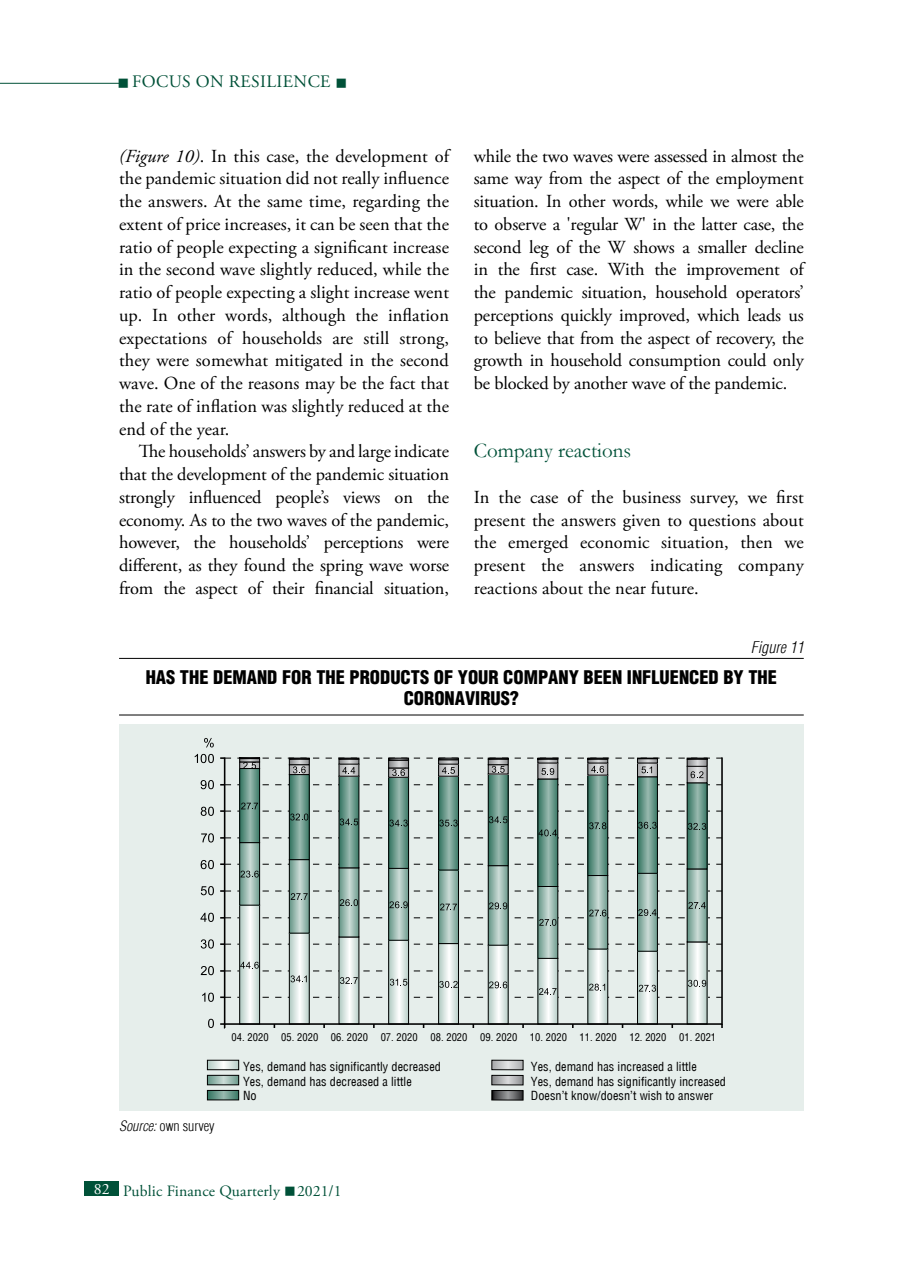
<style>
.page{position:relative;width:903px;height:1275px;background:#fff}
.page>*{position:absolute;margin:0;border:0;box-sizing:border-box;transform-origin:0 0}
.t1{font:21px "Garamond";color:#005138}
.t2{font:18.38px/22.8px "Adobe Garamond Pro";letter-spacing:-.01em;color:#000;text-align:justify}
.t3{font:900 condensed 18.38px/21px "H Helvetica";color:#000;text-align:center}
.t4{font:17.5px "Adobe Garamond Pro";letter-spacing:.09em;color:#005138}
.t5{font:15.75px "Adobe Garamond Pro";color:#005138}
.t6{font:italic 300 condensed 15.75px "H Helvetica";letter-spacing:.005em;color:#000}
.t7{font:300 condensed 14px "H Helvetica";color:#000}
.t8{font:condensed 12.25px "H Helvetica";letter-spacing:.005em;color:#000}
.t9{font:condensed 10.5px "H Helvetica";letter-spacing:.005em;color:#000}
.s1{font-style:italic}
.s2{color:#fff}
</style>
<div class="page">
<hr style="left:0;top:83px;width:119px;height:1px;background:#005138">
<div style="left:84px;top:1181px;width:35px;height:15px;background:#005138"></div>
<hr style="left:119px;top:658px;width:685px;height:1px;background:#000">
<hr style="left:119px;top:715px;width:685px;height:1px;background:#000">
<div style="left:119px;top:724px;width:685px;height:387px;background:#e6eeeb"></div>
<svg style="left:220px;top:943px;width:501px;height:2px"></svg>
<svg style="left:220px;top:863px;width:501px;height:2px"></svg>
<svg style="left:220px;top:784px;width:501px;height:1px"></svg>
<svg style="left:220px;top:1023px;width:5px;height:5px"></svg>
<hr style="left:224px;top:758px;width:1px;height:266px;background:#000">
<hr style="left:721px;top:758px;width:2px;height:266px;background:#000">
<svg style="left:689px;top:944px;width:16px;height:78px"></svg>
<svg style="left:639px;top:953px;width:17px;height:69px"></svg>
<div style="left:637px;top:951px;width:21px;height:73px;border:1px solid #000"></div>
<svg style="left:590px;top:951px;width:16px;height:71px"></svg>
<div style="left:588px;top:949px;width:20px;height:75px;border:1px solid #000"></div>
<svg style="left:540px;top:960px;width:16px;height:62px"></svg>
<svg style="left:490px;top:947px;width:16px;height:75px"></svg>
<div style="left:488px;top:945px;width:20px;height:79px;border:1px solid #000"></div>
<svg style="left:440px;top:945px;width:17px;height:77px"></svg>
<div style="left:438px;top:943px;width:21px;height:81px;border:1px solid #000"></div>
<svg style="left:390px;top:942px;width:17px;height:80px"></svg>
<div style="left:388px;top:940px;width:21px;height:84px;border:1px solid #000"></div>
<svg style="left:341px;top:939px;width:16px;height:83px"></svg>
<svg style="left:291px;top:935px;width:16px;height:87px"></svg>
<div style="left:289px;top:933px;width:20px;height:91px;border:1px solid #000"></div>
<svg style="left:241px;top:926px;width:17px;height:96px"></svg>
<div style="left:239px;top:905px;width:21px;height:119px;border:1px solid #000"></div>
<svg style="left:689px;top:871px;width:16px;height:69px"></svg>
<div style="left:687px;top:869px;width:20px;height:73px;border:1px solid #000"></div>
<svg style="left:639px;top:875px;width:17px;height:74px"></svg>
<div style="left:637px;top:873px;width:21px;height:78px;border:1px solid #000"></div>
<svg style="left:590px;top:877px;width:16px;height:70px"></svg>
<div style="left:588px;top:875px;width:20px;height:74px;border:1px solid #000"></div>
<svg style="left:540px;top:888px;width:16px;height:69px"></svg>
<div style="left:538px;top:886px;width:20px;height:73px;border:1px solid #000"></div>
<svg style="left:490px;top:867px;width:16px;height:76px"></svg>
<div style="left:488px;top:865px;width:20px;height:80px;border:1px solid #000"></div>
<svg style="left:440px;top:872px;width:17px;height:70px"></svg>
<div style="left:438px;top:870px;width:21px;height:74px;border:1px solid #000"></div>
<svg style="left:390px;top:870px;width:17px;height:68px"></svg>
<div style="left:388px;top:868px;width:21px;height:72px;border:1px solid #000"></div>
<svg style="left:341px;top:870px;width:16px;height:65px"></svg>
<svg style="left:291px;top:861px;width:16px;height:70px"></svg>
<div style="left:289px;top:859px;width:20px;height:74px;border:1px solid #000"></div>
<svg style="left:241px;top:844px;width:17px;height:46px"></svg>
<div style="left:239px;top:842px;width:21px;height:63px;border:1px solid #000"></div>
<svg style="left:689px;top:784px;width:16px;height:83px"></svg>
<div style="left:687px;top:782px;width:20px;height:87px;border:1px solid #000"></div>
<svg style="left:639px;top:778px;width:17px;height:93px"></svg>
<div style="left:637px;top:776px;width:21px;height:97px;border:1px solid #000"></div>
<svg style="left:590px;top:778px;width:16px;height:96px"></svg>
<div style="left:588px;top:775px;width:20px;height:101px;border:1px solid #000"></div>
<svg style="left:540px;top:781px;width:16px;height:104px"></svg>
<div style="left:538px;top:779px;width:20px;height:108px;border:1px solid #000"></div>
<svg style="left:490px;top:778px;width:16px;height:86px"></svg>
<div style="left:488px;top:774px;width:20px;height:92px;border:1px solid #000"></div>
<svg style="left:440px;top:778px;width:17px;height:90px"></svg>
<div style="left:438px;top:776px;width:21px;height:94px;border:1px solid #000"></div>
<svg style="left:390px;top:779px;width:17px;height:88px"></svg>
<div style="left:388px;top:777px;width:21px;height:92px;border:1px solid #000"></div>
<svg style="left:341px;top:778px;width:16px;height:88px"></svg>
<div style="left:339px;top:776px;width:20px;height:92px;border:1px solid #000"></div>
<svg style="left:291px;top:778px;width:16px;height:80px"></svg>
<div style="left:289px;top:774px;width:20px;height:86px;border:1px solid #000"></div>
<svg style="left:241px;top:778px;width:17px;height:63px"></svg>
<div style="left:239px;top:768px;width:21px;height:75px;border:1px solid #000"></div>
<svg style="left:689px;top:778px;width:16px;height:3px"></svg>
<div style="left:687px;top:766px;width:20px;height:17px;border:1px solid #000"></div>
<hr style="left:225px;top:1023px;width:497px;height:2px;background:#000">
<svg style="left:240px;top:871px;width:19px;height:6px"></svg>
<svg style="left:220px;top:962px;width:502px;height:36px"></svg>
<svg style="left:220px;top:890px;width:502px;height:36px"></svg>
<svg style="left:220px;top:803px;width:502px;height:36px"></svg>
<svg style="left:220px;top:757px;width:502px;height:21px"></svg>
<svg style="left:208px;top:1019px;width:6px;height:9px"></svg>
<svg style="left:202px;top:993px;width:12px;height:9px"></svg>
<svg style="left:201px;top:966px;width:13px;height:9px"></svg>
<svg style="left:201px;top:939px;width:13px;height:10px"></svg>
<svg style="left:200px;top:913px;width:14px;height:9px"></svg>
<svg style="left:201px;top:886px;width:13px;height:9px"></svg>
<svg style="left:201px;top:860px;width:13px;height:9px"></svg>
<svg style="left:201px;top:833px;width:13px;height:9px"></svg>
<svg style="left:201px;top:807px;width:13px;height:9px"></svg>
<svg style="left:201px;top:780px;width:13px;height:9px"></svg>
<svg style="left:195px;top:754px;width:19px;height:9px"></svg>
<svg style="left:204px;top:738px;width:10px;height:9px"></svg>
<svg style="left:209px;top:1062px;width:28px;height:6px"></svg>
<div style="left:207px;top:1060px;width:32px;height:10px;border:1px solid #000"></div>
<svg style="left:209px;top:1077px;width:28px;height:6px"></svg>
<div style="left:207px;top:1075px;width:32px;height:10px;border:1px solid #000"></div>
<svg style="left:209px;top:1092px;width:28px;height:6px"></svg>
<div style="left:207px;top:1090px;width:32px;height:10px;border:1px solid #000"></div>
<svg style="left:493px;top:1062px;width:28px;height:6px"></svg>
<div style="left:491px;top:1060px;width:32px;height:10px;border:1px solid #000"></div>
<svg style="left:493px;top:1077px;width:28px;height:6px"></svg>
<div style="left:491px;top:1075px;width:32px;height:10px;border:1px solid #000"></div>
<svg style="left:493px;top:1092px;width:28px;height:6px"></svg>
<div style="left:491px;top:1090px;width:32px;height:10px;border:1px solid #000"></div>
<p class="t4" style="left:118px;top:71px;width:231px">■ Focus on Resilience ■</p>
<p class="t2" style="left:119px;top:145px;width:333px"><span class="s1">(Figure 10)</span>. In this case, the development of the pandemic situation did not really influence the answers. At the same time, regarding the extent of price increases, it can be seen that the ratio of people expecting a significant increase in the second wave slightly reduced, while the ratio of people expecting a slight increase went up. In other words, although the inflation expectations of households are still strong, they were somewhat mitigated in the second wave. One of the reasons may be the fact that the rate of inflation was slightly reduced at the end of the year.</p>
<p class="t2" style="left:119px;top:441px;width:331px;text-indent:20px">The households’ answers by and large indicate that the development of the pandemic situation strongly influenced people’s views on the economy. As to the two waves of the pandemic, however, the households’ perceptions were different, as they found the spring wave worse from the aspect of their financial situation,</p>
<p class="t2" style="left:474px;top:145px;width:334px">while the two waves were assessed in almost the same way from the aspect of the employment situation. In other words, while we were able to observe a 'regular W' in the latter case, the second leg of the W shows a smaller decline in the first case. With the improvement of the pandemic situation, household operators’ perceptions quickly improved, which leads us to believe that from the aspect of recovery, the growth in household consumption could only be blocked by another wave of the pandemic.</p>
<p class="t1" style="left:474px;top:437px;width:159px">Company reactions</p>
<p class="t2" style="left:474px;top:486px;width:331px">In the case of the business survey, we first present the answers given to questions about the emerged economic situation, then we present the answers indicating company reactions about the near future.</p>
<p class="t6" style="left:751px;top:638px;width:55px">Figure 11</p>
<p class="t3" style="left:146px;top:666px;width:633px">HAS THE DEMAND FOR THE PRODUCTS OF YOUR COMPANY BEEN INFLUENCED BY THE<br>CORONAVIRUS?</p>
<p class="t7" style="left:119px;top:1118px;width:97px"><span class="s1">Source:</span> own survey</p>
<p class="t9" style="left:231px;top:1030px;width:486px">04. 2020 05. 2020 06. 2020 07. 2020 08. 2020 09. 2020 10. 2020 11. 2020 12. 2020 01. 2021</p>
<p class="t8" style="left:243px;top:1059px;width:199px">Yes, demand has significantly decreased</p>
<p class="t8" style="left:531px;top:1059px;width:167px">Yes, demand has increased a little</p>
<p class="t8" style="left:243px;top:1074px;width:170px">Yes, demand has decreased a little</p>
<p class="t8" style="left:531px;top:1074px;width:197px">Yes, demand has significantly increased</p>
<p class="t8" style="left:243px;top:1088px;width:15px">No</p>
<p class="t8" style="left:531px;top:1088px;width:184px">Doesn’t know/doesn’t wish to answer</p>
<p class="t5" style="left:94px;top:1181px;width:249px"><span class="s2">82</span> Public Finance Quarterly ■ 2021/1</p>
</div>
